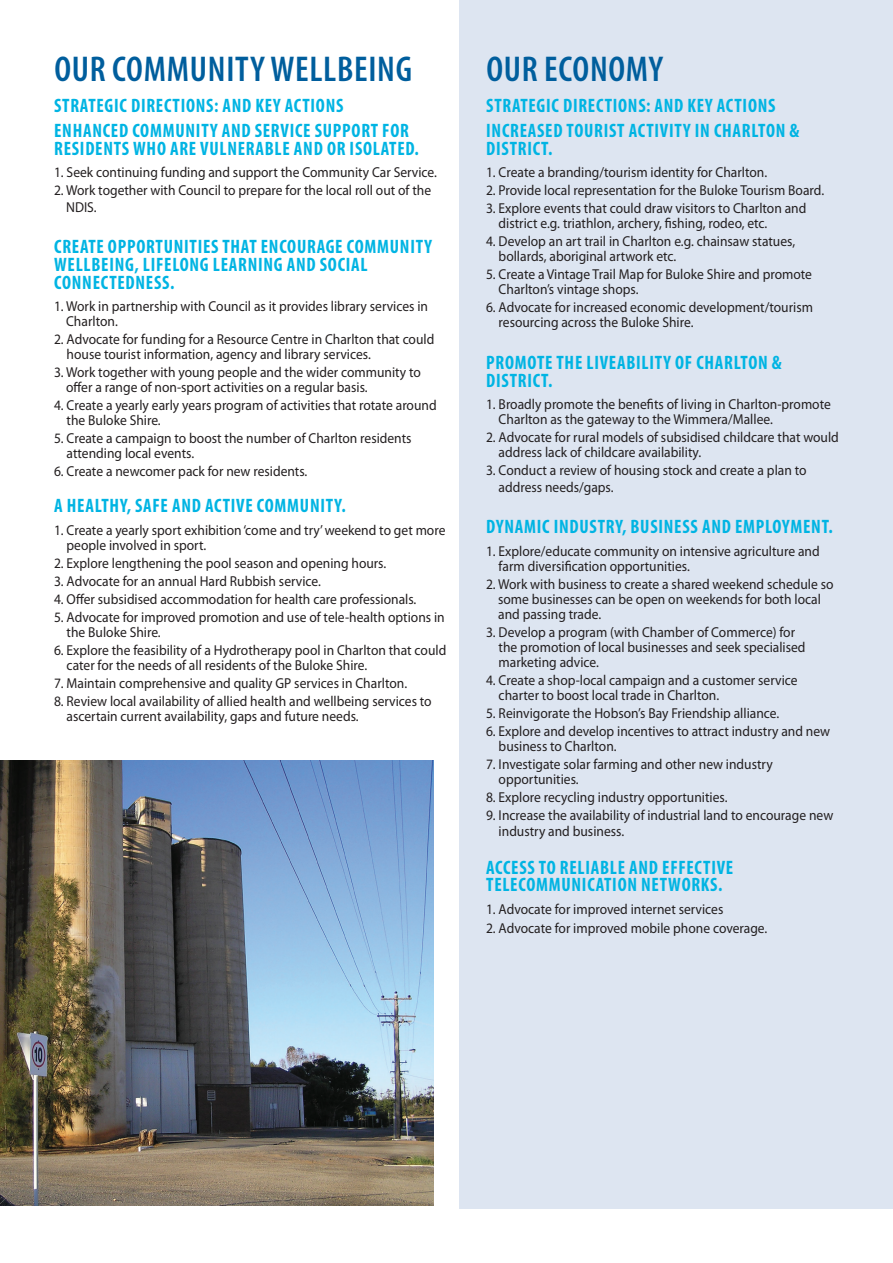
<style>
.page{position:relative;width:893px;height:1263px;background:#fff}
.page>*{position:absolute;margin:0;border:0;box-sizing:border-box;transform-origin:0 0}
.t1{font:600 condensed 36px "Myriad Pro";letter-spacing:.02em;color:#005e9d}
.text{font:700 condensed 19.5px/17.7px "Myriad Pro";letter-spacing:.04em;color:#00b4e3;scale:.96 1}
.text-2{font:14.4px/15px "Myriad Pro";color:#231f20;scale:.94 1}
</style>
<div class="page">
<img style="left:0;top:761px;width:434px;height:445px">
<div style="left:459px;top:0;width:434px;height:1209px;background:#dde5f1"></div>
<p class="t1" style="left:54px;top:47px;width:359px">OUR COMMUNITY WELLBEING</p>
<p class="text" style="left:54px;top:96px;width:303px">STRATEGIC DIRECTIONS: AND KEY ACTIONS</p>
<p class="text" style="left:54px;top:121px;width:381px">ENHANCED COMMUNITY AND SERVICE SUPPORT FOR<br>RESIDENTS WHO ARE VULNERABLE AND OR ISOLATED.</p>
<p class="text-2" style="left:54px;top:164px;width:409px">1. Seek continuing funding and support the Community Car Service.</p>
<p class="text-2" style="left:66px;top:182px;width:390px;line-height:16.5px;text-indent:-12px">2. Work together with Council to prepare for the local roll out of the<br>NDIS.</p>
<p class="text" style="left:54px;top:238px;width:395px">CREATE OPPORTUNITIES THAT ENCOURAGE COMMUNITY<br>WELLBEING, LIFELONG LEARNING AND SOCIAL<br>CONNECTEDNESS.</p>
<p class="text-2" style="left:66px;top:299px;width:387px;text-indent:-12px">1. Work in partnership with Council as it provides library services in<br>Charlton.</p>
<p class="text-2" style="left:67px;top:332px;width:393px;text-indent:-13px">2. Advocate for funding for a Resource Centre in Charlton that could house tourist information, agency and library services.</p>
<p class="text-2" style="left:66px;top:365px;width:379px;text-indent:-12px">3. Work together with young people and the wider community to offer a range of non-sport activities on a regular basis.</p>
<p class="text-2" style="left:67px;top:398px;width:395px;text-indent:-13px">4. Create a yearly early years program of activities that rotate around the Buloke Shire.</p>
<p class="text-2" style="left:67px;top:431px;width:368px;text-indent:-13px">5. Create a campaign to boost the number of Charlton residents attending local events.</p>
<p class="text-2" style="left:54px;top:464px;width:271px">6. Create a newcomer pack for new residents.</p>
<p class="text" style="left:54px;top:496px;width:305px">A HEALTHY, SAFE AND ACTIVE COMMUNITY.</p>
<p class="text-2" style="left:67px;top:522px;width:405px;text-indent:-13px">1. Create a yearly sport exhibition ‘come and try’ weekend to get more people involved in sport.</p>
<p class="text-2" style="left:54px;top:555px;width:355px">2. Explore lengthening the pool season and opening hours.</p>
<p class="text-2" style="left:54px;top:573px;width:285px">3. Advocate for an annual Hard Rubbish service.</p>
<p class="text-2" style="left:54px;top:591px;width:387px">4. Offer subsidised accommodation for health care professionals.</p>
<p class="text-2" style="left:67px;top:609px;width:404px;text-indent:-13px">5. Advocate for improved promotion and use of tele-health options in the Buloke Shire.</p>
<p class="text-2" style="left:67px;top:642px;width:405px;text-indent:-13px">6. Explore the feasibility of a Hydrotherapy pool in Charlton that could cater for the needs of all residents of the Buloke Shire.</p>
<p class="text-2" style="left:54px;top:675px;width:377px">7. Maintain comprehensive and quality GP services in Charlton.</p>
<p class="text-2" style="left:67px;top:693px;width:390px;text-indent:-13px">8. Review local availability of allied health and wellbeing services to ascertain current availability, gaps and future needs.</p>
<p class="t1" style="left:486px;top:47px;width:178px">OUR ECONOMY</p>
<p class="text" style="left:486px;top:96px;width:303px">STRATEGIC DIRECTIONS: AND KEY ACTIONS</p>
<p class="text" style="left:486px;top:121px;width:328px">INCREASED TOURIST ACTIVITY IN CHARLTON &amp;<br>DISTRICT.</p>
<p class="text-2" style="left:486px;top:164px;width:301px">1. Create a branding/tourism identity for Charlton.</p>
<p class="text-2" style="left:486px;top:182px;width:361px">2. Provide local representation for the Buloke Tourism Board.</p>
<p class="text-2" style="left:499px;top:200px;width:329px;text-indent:-13px">3. Explore events that could draw visitors to Charlton and district e.g. triathlon, archery, fishing, rodeo, etc.</p>
<p class="text-2" style="left:499px;top:233px;width:317px;text-indent:-13px">4. Develop an art trail in Charlton e.g. chainsaw statues, bollards, aboriginal artwork etc.</p>
<p class="text-2" style="left:499px;top:266px;width:335px;text-indent:-13px">5. Create a Vintage Trail Map for Buloke Shire and promote<br>Charlton’s vintage shops.</p>
<p class="text-2" style="left:499px;top:299px;width:336px;text-indent:-13px">6. Advocate for increased economic development/tourism resourcing across the Buloke Shire.</p>
<p class="text" style="left:486px;top:353px;width:309px">PROMOTE THE LIVEABILITY OF CHARLTON &amp;<br>DISTRICT.</p>
<p class="text-2" style="left:499px;top:396px;width:355px;text-indent:-13px">1. Broadly promote the benefits of living in Charlton-promote<br>Charlton as the gateway to the Wimmera/Mallee.</p>
<p class="text-2" style="left:499px;top:429px;width:363px;text-indent:-13px">2. Advocate for rural models of subsidised childcare that would address lack of childcare availability.</p>
<p class="text-2" style="left:499px;top:462px;width:329px;line-height:16.5px;text-indent:-13px">3. Conduct a review of housing stock and create a plan to address needs/gaps.</p>
<p class="text" style="left:486px;top:518px;width:362px">DYNAMIC INDUSTRY, BUSINESS AND EMPLOYMENT.</p>
<p class="text-2" style="left:499px;top:543px;width:343px;text-indent:-13px">1. Explore/educate community on intensive agriculture and farm diversification opportunities.</p>
<p class="text-2" style="left:498px;top:576px;width:358px;text-indent:-12px">2. Work with business to create a shared weekend schedule so some businesses can be open on weekends for both local and passing trade.</p>
<p class="text-2" style="left:499px;top:624px;width:328px;text-indent:-13px">3. Develop a program (with Chamber of Commerce) for the promotion of local businesses and seek specialised marketing advice.</p>
<p class="text-2" style="left:499px;top:672px;width:320px;text-indent:-13px">4. Create a shop-local campaign and a customer service charter to boost local trade in Charlton.</p>
<p class="text-2" style="left:486px;top:705px;width:313px">5. Reinvigorate the Hobson’s Bay Friendship alliance.</p>
<p class="text-2" style="left:499px;top:723px;width:354px;text-indent:-13px">6. Explore and develop incentives to attract industry and new business to Charlton.</p>
<p class="text-2" style="left:499px;top:756px;width:293px;text-indent:-13px">7. Investigate solar farming and other new industry opportunities.</p>
<p class="text-2" style="left:486px;top:789px;width:258px">8. Explore recycling industry opportunities.</p>
<p class="text-2" style="left:499px;top:806px;width:357px;line-height:16.5px;text-indent:-13px">9. Increase the availability of industrial land to encourage new industry and business.</p>
<p class="text" style="left:486px;top:858px;width:259px">ACCESS TO RELIABLE AND EFFECTIVE<br>TELECOMMUNICATION NETWORKS.</p>
<p class="text-2" style="left:486px;top:901px;width:254px">1. Advocate for improved internet services</p>
<p class="text-2" style="left:486px;top:921px;width:301px">2. Advocate for improved mobile phone coverage.</p>
</div>
